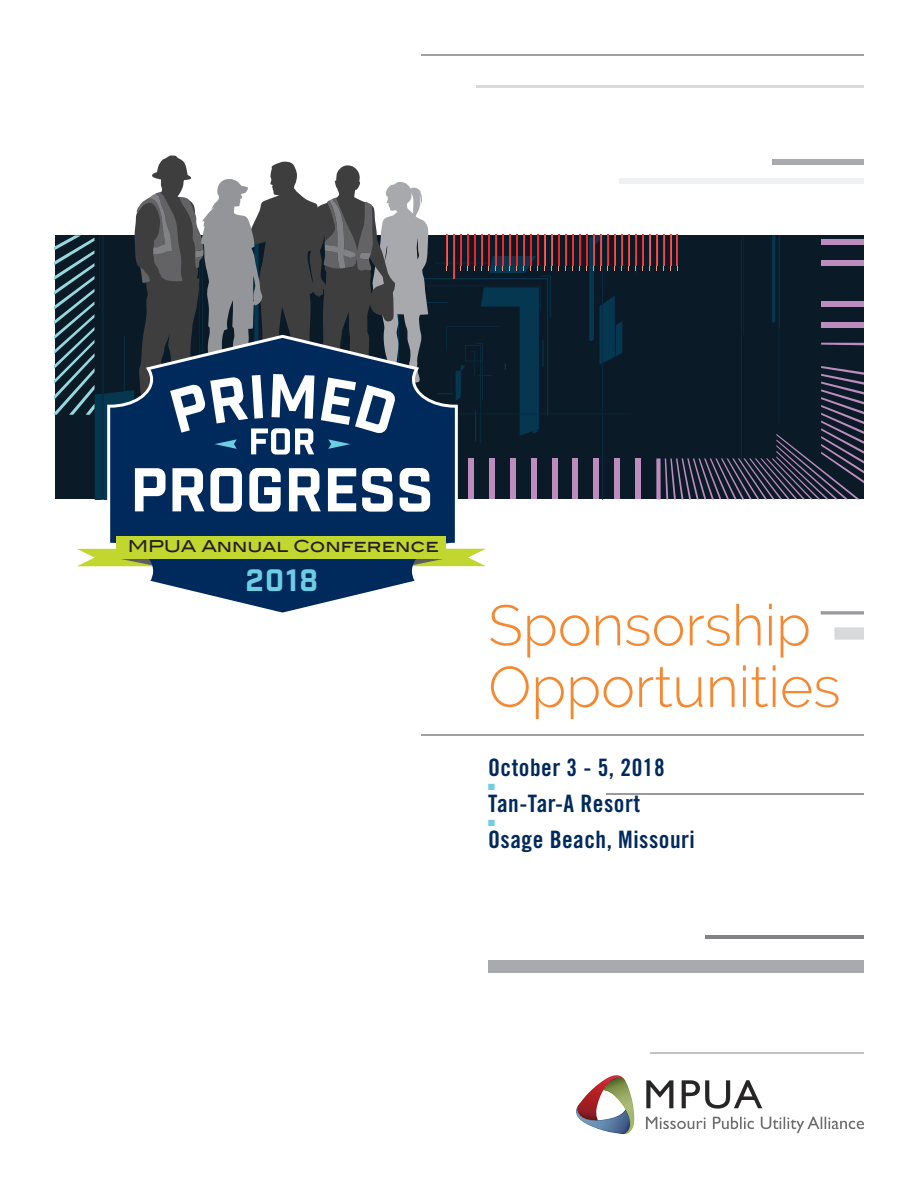
<style>
.page{position:relative;width:918px;height:1188px;background:#fff}
.page>*{position:absolute;margin:0;border:0;box-sizing:border-box;transform-origin:0 0}
.t1{font:300 57px/61.5px "Raleway";color:#f58932}
.t2{font:30px "Industry Inc Base";color:#6dcde3}
.t3{font:24px "Trade Gothic Bold Cond Twenty";letter-spacing:.02em;color:#00295c}
.t4{font:16.5px "Blair ITC Std";color:#231f20}
.t5{font:9px "Zapf Dingbats ITC";color:#6dcde3}
</style>
<div class="page">
<hr style="left:650px;top:1053px;width:214px;height:1px;background:#c2c3c6">
<hr style="left:607px;top:794px;width:257px;height:1px;background:#989a9d">
<div style="left:620px;top:178px;width:244px;height:5px;background:#f0f1f2"></div>
<hr style="left:477px;top:85px;width:387px;height:3px;background:#d8d9db">
<hr style="left:421px;top:54px;width:443px;height:2px;background:#a0a1a5">
<div style="left:773px;top:159px;width:91px;height:6px;background:#a8a9ad"></div>
<svg style="left:821px;top:611px;width:43px;height:4px"></svg>
<hr style="left:705px;top:936px;width:159px;height:3px;background:#818386">
<div style="left:489px;top:960px;width:375px;height:13px;background:#a9aaae"></div>
<div style="left:834px;top:627px;width:30px;height:13px;background:#d8d9db"></div>
<hr style="left:422px;top:734px;width:442px;height:1px;background:#a0a1a5">
<div style="left:55px;top:235px;width:809px;height:264px;background:#0a1a26"></div>
<hr style="left:779px;top:235px;width:1px;height:93px;background:#063751">
<svg style="left:643px;top:235px;width:136px;height:131px"></svg>
<hr style="left:649px;top:235px;width:1px;height:31px;background:#ef4640">
<hr style="left:656px;top:235px;width:1px;height:31px;background:#ee3f3b">
<hr style="left:663px;top:235px;width:1px;height:31px;background:#ee3534">
<hr style="left:670px;top:235px;width:1px;height:31px;background:#ee3f3b">
<hr style="left:677px;top:235px;width:1px;height:31px;background:#ee2e2f">
<div style="left:656px;top:458px;width:5px;height:41px;background:#bd8cbf"></div>
<svg style="left:665px;top:366px;width:199px;height:133px"></svg>
<svg style="left:821px;top:343px;width:43px;height:2px"></svg>
<div style="left:821px;top:323px;width:43px;height:5px;background:#bd8cbf"></div>
<div style="left:821px;top:302px;width:43px;height:5px;background:#bd8cbf"></div>
<div style="left:821px;top:260px;width:43px;height:5px;background:#bd8cbf"></div>
<div style="left:821px;top:239px;width:43px;height:5px;background:#bd8cbf"></div>
<svg style="left:455px;top:549px;width:31px;height:18px"></svg>
<svg style="left:77px;top:549px;width:33px;height:18px"></svg>
<svg style="left:110px;top:512px;width:345px;height:101px;fill:#00295c"></svg>
<div style="left:116px;top:536px;width:330px;height:22px;background:#c1d72f"></div>
<svg style="left:54px;top:156px;width:589px;height:356px"></svg>
<img style="left:646px;top:1117px;width:184px;height:12px">
<img style="left:646px;top:1080px;width:116px;height:29px">
<img style="left:583px;top:1122px;width:20px;height:9px">
<img style="left:603px;top:1114px;width:32px;height:20px">
<img style="left:604px;top:1080px;width:30px;height:53px">
<img style="left:576px;top:1075px;width:49px;height:47px">
<img style="left:578px;top:1076px;width:44px;height:44px">
<p class="t4" style="left:128px;top:536px;width:313px">MPUA Annual Conference</p>
<p class="t2" style="left:246px;top:562px;width:74px">2018</p>
<h1 class="t1" style="left:488px;top:594px;width:354px">Sponsorship<br>Opportunities</h1>
<p class="t3" style="left:488px;top:753px;width:178px">October 3 - 5, 2018</p>
<p class="t5" style="left:488px;top:783px;width:8px">■</p>
<p class="t3" style="left:488px;top:789px;width:154px">Tan-Tar-A Resort</p>
<p class="t5" style="left:488px;top:819px;width:8px">■</p>
<p class="t3" style="left:488px;top:825px;width:208px">Osage Beach, Missouri</p>
</div>
